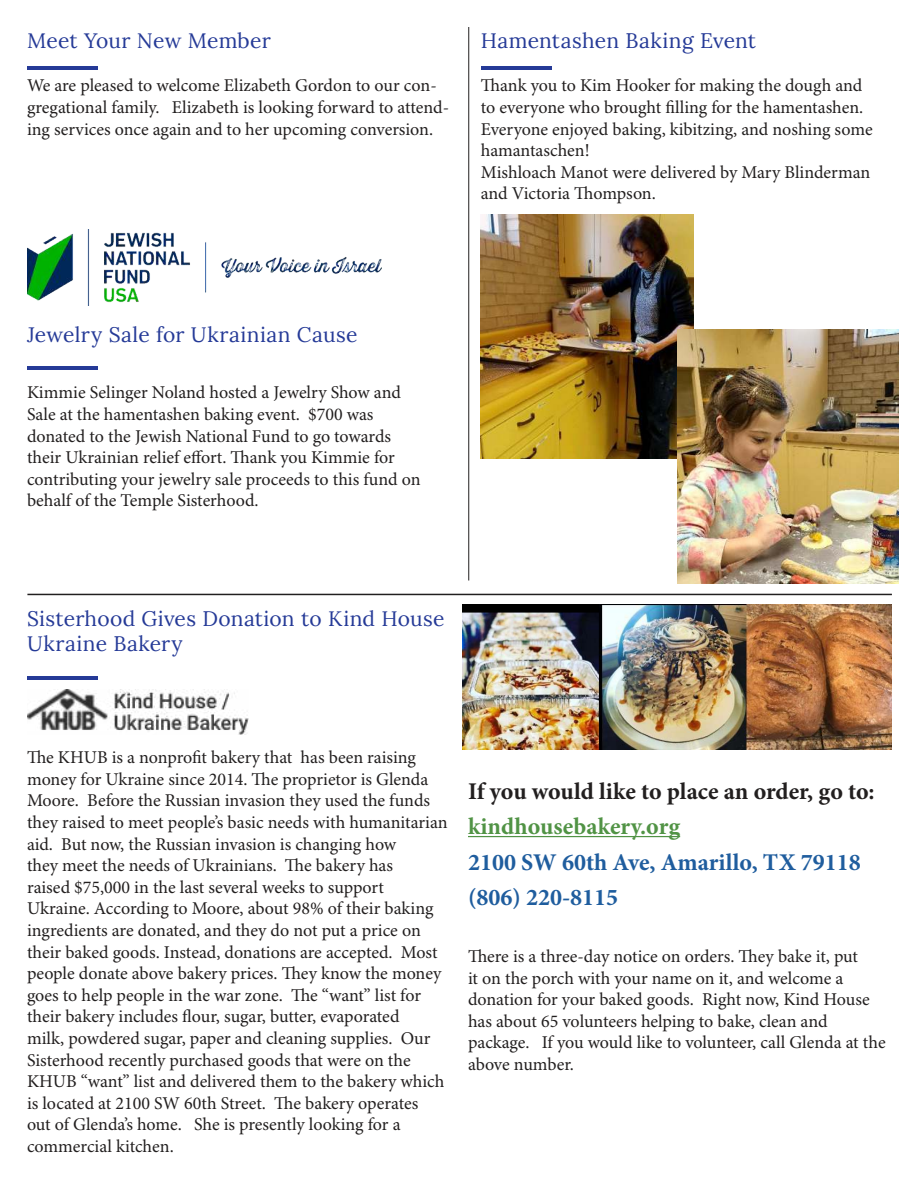
<style>
.page{position:relative;width:918px;height:1188px;background:#fff}
.page>*{position:absolute;margin:0;border:0;box-sizing:border-box;transform-origin:0 0}
.t1{font:700 24px/35.5px "Minion Pro";color:#1f5d9e}
.t2{font:700 24px "Minion Pro";letter-spacing:-.005em;color:#221f1f}
.t3{font:700 24px "Minion Pro";color:#519345}
.t4{font:21px/25.2px "Lora";letter-spacing:.015em;color:#253a97}
.t5{font:18px/21.6px "Minion Pro";letter-spacing:-.005em;color:#221f1f}
</style>
<div class="page">
<hr style="left:27px;top:66px;width:71px;height:4px;background:#253a97">
<hr style="left:27px;top:676px;width:71px;height:3px;background:#253a97">
<img style="left:27px;top:690px;width:221px;height:45px">
<hr style="left:468px;top:836px;width:212px;height:1px;background:#519345">
<img style="left:481px;top:214px;width:212px;height:245px">
<img style="left:677px;top:330px;width:221px;height:253px">
<img style="left:27px;top:229px;width:355px;height:77px">
<hr style="left:27px;top:367px;width:71px;height:3px;background:#253a97">
<img style="left:463px;top:605px;width:429px;height:145px">
<hr style="left:481px;top:66px;width:70px;height:4px;background:#253a97">
<hr style="left:27px;top:594px;width:865px;height:1px;background:#221f1f">
<hr style="left:468px;top:27px;width:1px;height:553px;background:#221f1f">
<p class="t4" style="left:27px;top:30px;width:245px">Meet Your New Member</p>
<p class="t5" style="left:27px;top:76px;width:424px">We are pleased to welcome Elizabeth Gordon to our con&shy;gregational family. Elizabeth is looking forward to attend&shy;ing services once again and to her upcoming conversion.</p>
<p class="t4" style="left:481px;top:30px;width:277px">Hamentashen Baking Event</p>
<p class="t5" style="left:481px;top:76px;width:393px">Thank you to Kim Hooker for making the dough and to everyone who brought filling for the hamentashen.<br>Everyone enjoyed baking, kibitzing, and noshing some hamantaschen!<br>Mishloach Manot were delivered by Mary Blinderman and Victoria Thompson.</p>
<p class="t4" style="left:27px;top:324px;width:332px">Jewelry Sale for Ukrainian Cause</p>
<p class="t5" style="left:27px;top:384px;width:395px">Kimmie Selinger Noland hosted a Jewelry Show and Sale at the hamentashen baking event. $700 was donated to the Jewish National Fund to go towards their Ukrainian relief effort. Thank you Kimmie for contributing your jewelry sale proceeds to this fund on behalf of the Temple Sisterhood.</p>
<p class="t4" style="left:27px;top:608px;width:419px">Sisterhood Gives Donation to Kind House<br>Ukraine Bakery</p>
<p class="t5" style="left:27px;top:748px;width:422px">The KHUB is a nonprofit bakery that has been raising money for Ukraine since 2014. The proprietor is Glenda Moore. Before the Russian invasion they used the funds they raised to meet people’s basic needs with humanitarian aid. But now, the Russian invasion is changing how<br>they meet the needs of Ukrainians. The bakery has<br>raised $75,000 in the last several weeks to support Ukraine. According to Moore, about 98% of their baking ingredients are donated, and they do not put a price on their baked goods. Instead, donations are accepted. Most people donate above bakery prices. They know the money goes to help people in the war zone. The “want” list for their bakery includes flour, sugar, butter, evaporated<br>milk, powdered sugar, paper and cleaning supplies. Our Sisterhood recently purchased goods that were on the KHUB “want” list and delivered them to the bakery which is located at 2100 SW 60th Street. The bakery operates<br>out of Glenda’s home. She is presently looking for a commercial kitchen.</p>
<h1 class="t2" style="left:468px;top:781px;width:408px">If you would like to place an order, go to:</h1>
<h1 class="t3" style="left:468px;top:817px;width:214px">kindhousebakery.org</h1>
<h1 class="t1" style="left:468px;top:846px;width:394px">2100 SW 60th Ave, Amarillo, TX 79118 (806) 220-8115</h1>
<p class="t5" style="left:468px;top:947px;width:419px">There is a three-day notice on orders. They bake it, put<br>it on the porch with your name on it, and welcome a donation for your baked goods. Right now, Kind House has about 65 volunteers helping to bake, clean and package. If you would like to volunteer, call Glenda at the above number.</p>
</div>
